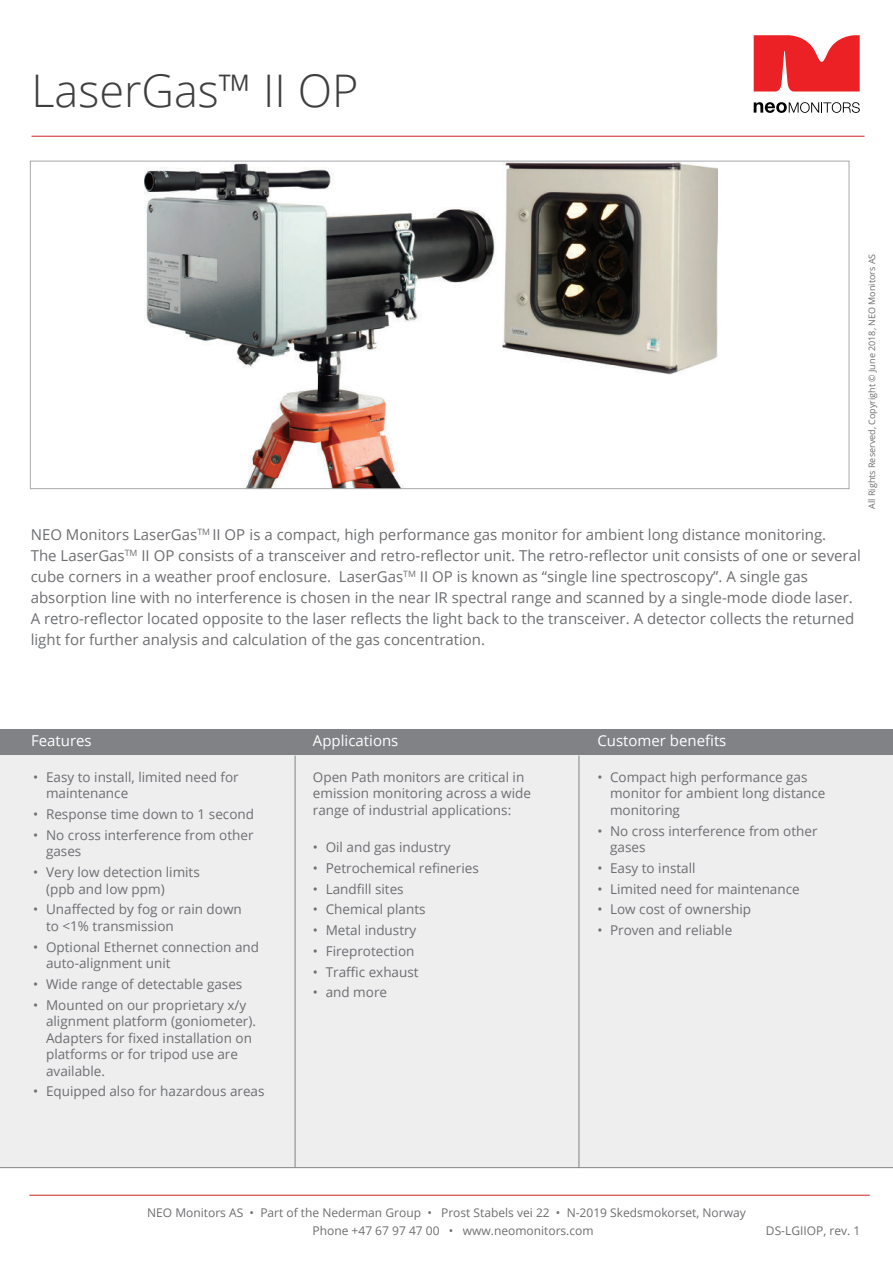
<style>
.page{position:relative;width:893px;height:1263px;background:#fff}
.page>*{position:absolute;margin:0;border:0;box-sizing:border-box;transform-origin:0 0}
.t1{font:300 45px "Open Sans";color:#3e3e3f}
.t2{font:15px/21px "Open Sans";color:#6d6e71}
.t3{font:15px "Open Sans";color:#fff}
.t4{font:13.5px/16.5px "Open Sans";color:#6d6e71}
.t5{font:12px/18px "Open Sans";color:#6d6e71}
.t6{font:9px "Open Sans";color:#6d6e71}
</style>
<div class="page">
<svg style="left:754px;top:102px;width:106px;height:11px"></svg>
<svg style="left:754px;top:35px;width:106px;height:57px;background:#ed3f42"></svg>
<hr style="left:32px;top:136px;width:832px;height:1px;background:#d1232a">
<div style="left:0;top:729px;width:893px;height:26px;background:#808285"></div>
<div style="left:0;top:755px;width:893px;height:412px;background:#eeeeef"></div>
<hr style="left:295px;top:755px;width:1px;height:412px;background:#808285">
<hr style="left:579px;top:755px;width:1px;height:413px;background:#808285">
<hr style="left:0;top:1167px;width:893px;height:1px;background:#808285">
<hr style="left:29px;top:1195px;width:841px;height:1px;background:#d1232a">
<img style="left:145px;top:163px;width:572px;height:324px">
<h1 class="t1" style="left:31px;top:66px;width:328px">LaserGas™ II OP</h1>
<p class="t2" style="left:31px;top:525px;width:832px">NEO Monitors LaserGas<sup>TM</sup> II OP is a compact, high performance gas monitor for ambient long distance monitoring.<br>The LaserGas<sup>TM</sup> II OP consists of a transceiver and retro-reflector unit. The retro-reflector unit consists of one or several cube corners in a weather proof enclosure. LaserGas<sup>TM</sup> II OP is known as “single line spectroscopy”. A single gas absorption line with no interference is chosen in the near IR spectral range and scanned by a single-mode diode laser.<br>A retro-reflector located opposite to the laser reflects the light back to the transceiver. A detector collects the returned light for further analysis and calculation of the gas concentration.</p>
<p class="t6" style="left:868px;top:509px;width:256px;rotate:-90deg">All Rights Reserved, Copyright © June 2018, NEO Monitors AS</p>
<p class="t3" style="left:31px;top:735px;width:62px">Features</p>
<p class="t3" style="left:597px;top:731px;width:131px">Customer benefits</p>
<p class="t3" style="left:313px;top:735px;width:87px">Applications</p>
<p class="t4" style="left:46px;top:770px;width:194px;text-indent:-13px">• Easy to install, limited need for maintenance</p>
<p class="t4" style="left:33px;top:807px;width:222px">• Response time down to 1 second</p>
<p class="t4" style="left:46px;top:828px;width:209px;text-indent:-13px">• No cross interference from other gases</p>
<p class="t4" style="left:46px;top:865px;width:155px;text-indent:-13px">• Very low detection limits (ppb and low ppm)</p>
<p class="t4" style="left:46px;top:903px;width:197px;text-indent:-13px">• Unaffected by fog or rain down to &lt;1% transmission</p>
<p class="t4" style="left:46px;top:940px;width:214px;text-indent:-13px">• Optional Ethernet connection and auto-alignment unit</p>
<p class="t4" style="left:33px;top:977px;width:211px">• Wide range of detectable gases</p>
<p class="t4" style="left:46px;top:998px;width:211px;text-indent:-13px">• Mounted on our proprietary x/y alignment platform (goniometer).<br>Adapters for fixed installation on platforms or for tripod use are available.</p>
<p class="t4" style="left:33px;top:1084px;width:233px">• Equipped also for hazardous areas</p>
<p class="t4" style="left:313px;top:770px;width:220px">Open Path monitors are critical in emission monitoring across a wide range of industrial applications:</p>
<p class="t4" style="left:313px;top:840px;width:139px">• Oil and gas industry</p>
<p class="t4" style="left:313px;top:859px;width:167px">• Petrochemical refineries</p>
<p class="t4" style="left:313px;top:880px;width:92px">• Landfill sites</p>
<p class="t4" style="left:313px;top:902px;width:114px">• Chemical plants</p>
<p class="t4" style="left:313px;top:923px;width:105px">• Metal industry</p>
<p class="t4" style="left:313px;top:944px;width:103px">• Fireprotection</p>
<p class="t4" style="left:313px;top:963px;width:107px">• Traffic exhaust</p>
<p class="t4" style="left:313px;top:985px;width:76px">• and more</p>
<p class="t4" style="left:610px;top:770px;width:217px;text-indent:-13px">• Compact high performance gas monitor for ambient long distance monitoring</p>
<p class="t4" style="left:610px;top:824px;width:209px;text-indent:-13px">• No cross interference from other gases</p>
<p class="t4" style="left:597px;top:861px;width:100px">• Easy to install</p>
<p class="t4" style="left:597px;top:882px;width:204px">• Limited need for maintenance</p>
<p class="t4" style="left:597px;top:903px;width:155px">• Low cost of ownership</p>
<p class="t4" style="left:597px;top:923px;width:136px">• Proven and reliable</p>
<p class="t5" style="left:313px;top:1205px;width:435px;text-indent:-165px">NEO Monitors AS • Part of the Nederman Group • Prost Stabels vei 22 • N-2019 Skedsmokorset, Norway<br>Phone +47 67 97 47 00 • www.neomonitors.com</p>
<p class="t5" style="left:766px;top:1223px;width:96px">DS-LGIIOP, rev. 1</p>
</div>
